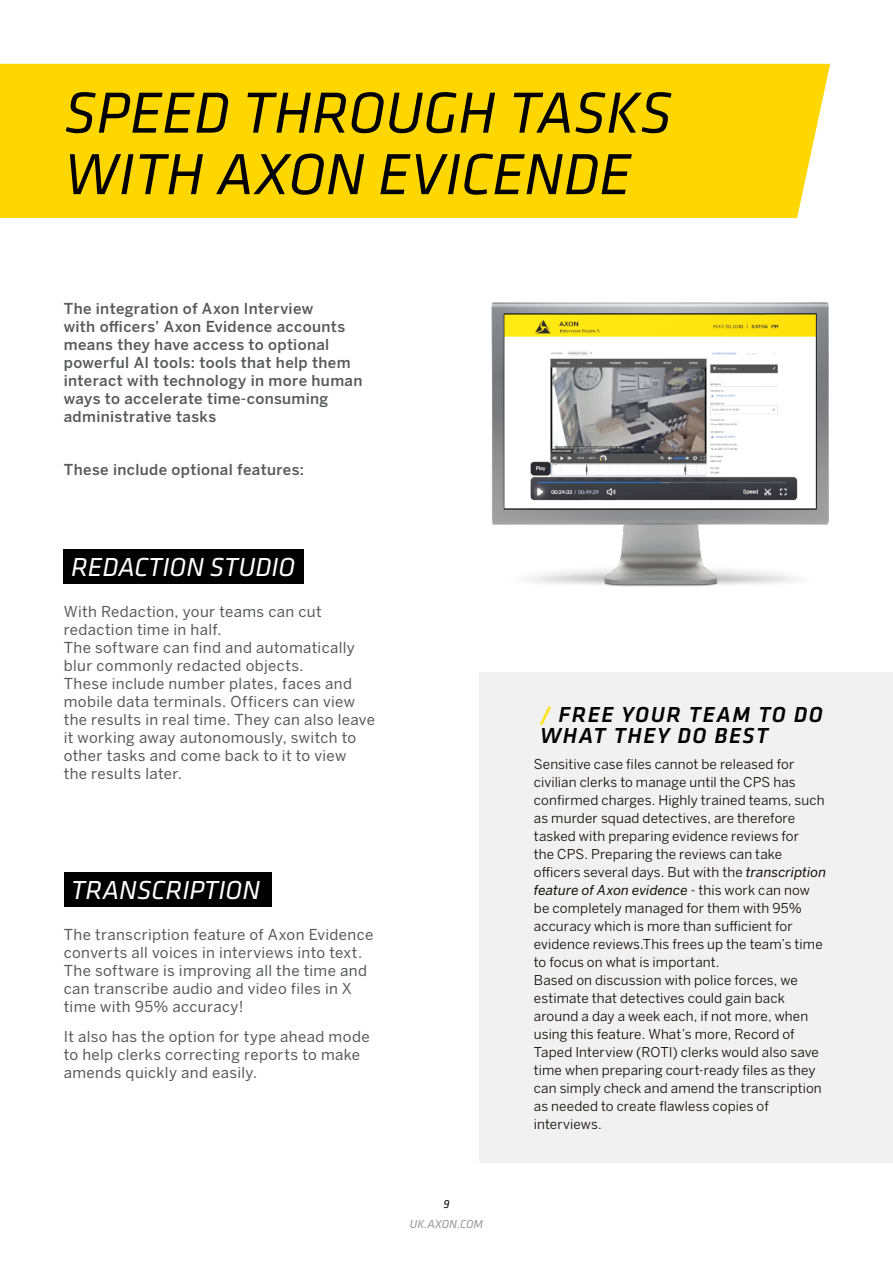
<style>
.page{position:relative;width:893px;height:1263px;background:#fff}
.page>*{position:absolute;margin:0;border:0;box-sizing:border-box;transform-origin:0 0}
.t1{font:italic 60px/61.5px "Klavika";color:#000}
.t2{font:italic 27px "Klavika";color:#fff}
.t3{font:italic 500 22.5px/21px "Klavika";letter-spacing:.07em;color:#000}
.t4{font:15px/18px "Benton Sans";letter-spacing:.025em;color:#58595b}
.t5{font:500 15px/18px "Benton Sans";letter-spacing:.025em;color:#58595b}
.t6{font:13.5px/18px "Benton Sans";letter-spacing:.01em;color:#100906}
.t7{font:italic 12px "Klavika";color:#939598}
.t8{font:italic 12px "Klavika";color:#000}
.s1{color:#ffe300}
.s2{font-style:italic}
</style>
<div class="page">
<div style="left:480px;top:672px;width:413px;height:490px;background:#f1f1f2"></div>
<img style="left:491px;top:302px;width:338px;height:285px">
<div style="left:0;top:64px;width:830px;height:154px;background:#ffd700"></div>
<div style="left:64px;top:549px;width:240px;height:35px;background:#000"></div>
<div style="left:64px;top:871px;width:208px;height:35px;background:#000"></div>
<div style="left:580px;top:318px;width:59px;height:10px;background:#ffe811"></div>
<h1 class="t1" style="left:64px;top:81px;width:609px">SPEED THROUGH TASKS<br>WITH AXON EVICENDE</h1>
<p class="t5" style="left:64px;top:299px;width:300px">The integration of Axon Interview<br>with officers’ Axon Evidence accounts means they have access to optional powerful AI tools: tools that help them interact with technology in more human ways to accelerate time-consuming administrative tasks</p>
<p class="t5" style="left:64px;top:460px;width:242px">These include optional features:</p>
<h2 class="t2" style="left:71px;top:550px;width:226px">REDACTION STUDIO</h2>
<p class="t4" style="left:64px;top:603px;width:313px">With Redaction, your teams can cut redaction time in half.<br>The software can find and automatically blur commonly redacted objects.<br>These include number plates, faces and mobile data terminals. Officers can view the results in real time. They can also leave it working away autonomously, switch to other tasks and come back to it to view<br>the results later.</p>
<h2 class="t2" style="left:71px;top:873px;width:190px">TRANSCRIPTION</h2>
<p class="t4" style="left:64px;top:925px;width:311px">The transcription feature of Axon Evidence converts all voices in interviews into text.<br>The software is improving all the time and can transcribe audio and video files in X time with 95% accuracy!</p>
<p class="t4" style="left:64px;top:1028px;width:307px">It also has the option for type ahead mode to help clerks correcting reports to make amends quickly and easily.</p>
<p class="t8" style="left:443px;top:1197px;width:8px">9</p>
<p class="t7" style="left:410px;top:1216px;width:75px">UK.AXON.COM</p>
<h3 class="t3" style="left:540px;top:703px;width:284px"><span class="s1">/</span> FREE YOUR TEAM TO DO<br>WHAT THEY DO BEST</h3>
<p class="t6" style="left:534px;top:755px;width:294px">Sensitive case files cannot be released for civilian clerks to manage until the CPS has confirmed charges. Highly trained teams, such as murder squad detectives, are therefore tasked with preparing evidence reviews for<br>the CPS. Preparing the reviews can take officers several days. But with the <span class="s2">transcription feature of Axon evidence</span> - this work can now be completely managed for them with 95% accuracy which is more than sufficient for evidence reviews.This frees up the team’s time to focus on what is important.<br>Based on discussion with police forces, we estimate that detectives could gain back around a day a week each, if not more, when using this feature. What’s more, Record of Taped Interview (ROTI) clerks would also save time when preparing court-ready files as they can simply check and amend the transcription as needed to create flawless copies of interviews.</p>
</div>
